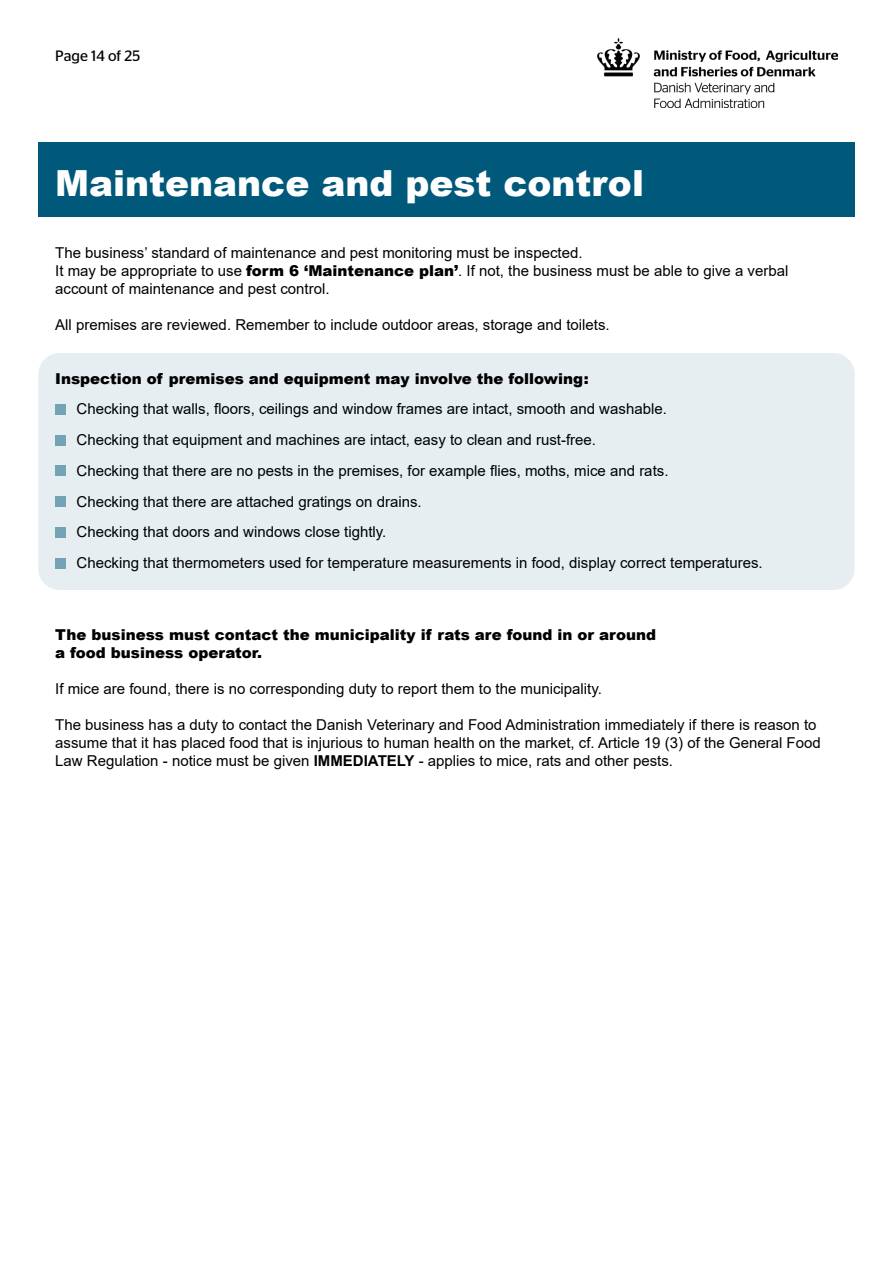
<style>
.page{position:relative;width:893px;height:1263px;background:#fff}
.page>*{position:absolute;margin:0;border:0;box-sizing:border-box;transform-origin:0 0}
.rubrik{font:900 36px "Arial";color:#fff}
.brød{font:15px/18px "Arial";color:#000}
.brød-2{font:900 15px/18px "Arial";color:#000}
.t1{font:15px "Stag Sans";color:#000}
.s1{font-weight:900}
.s2{font-weight:700}
</style>
<div class="page">
<div style="left:38px;top:353px;width:817px;height:237px;background:#e6eef1;border-radius:21px"></div>
<img style="left:598px;top:38px;width:240px;height:70px">
<div style="left:38px;top:142px;width:817px;height:75px;background:#00587a"></div>
<div style="left:55px;top:404px;width:10px;height:10px;background:#73a3b5"></div>
<div style="left:55px;top:435px;width:10px;height:10px;background:#73a3b5"></div>
<div style="left:55px;top:466px;width:10px;height:10px;background:#73a3b5"></div>
<div style="left:55px;top:496px;width:10px;height:11px;background:#73a3b5"></div>
<div style="left:55px;top:527px;width:10px;height:10px;background:#73a3b5"></div>
<div style="left:55px;top:558px;width:10px;height:10px;background:#73a3b5"></div>
<p class="t1" style="left:55px;top:47px;width:86px">Page 14 of 25</p>
<h2 class="rubrik" style="left:55px;top:157px;width:590px">Maintenance and pest control</h2>
<p class="brød" style="left:55px;top:243px;width:529px">The business’ standard of maintenance and pest monitoring must be inspected.</p>
<p class="brød" style="left:55px;top:261px;width:735px">It may be appropriate to use <span class="s1">form 6 ‘Maintenance plan’</span>. If not, the business must be able to give a verbal account of maintenance and pest control.</p>
<p class="brød" style="left:55px;top:315px;width:556px">All premises are reviewed. Remember to include outdoor areas, storage and toilets.</p>
<p class="brød-2" style="left:55px;top:369px;width:535px">Inspection of premises and equipment may involve the following:</p>
<p class="brød" style="left:77px;top:400px;width:592px">Checking that walls, floors, ceilings and window frames are intact, smooth and washable.</p>
<p class="brød" style="left:77px;top:431px;width:521px">Checking that equipment and machines are intact, easy to clean and rust-free.</p>
<p class="brød" style="left:77px;top:461px;width:593px">Checking that there are no pests in the premises, for example flies, moths, mice and rats.</p>
<p class="brød" style="left:77px;top:492px;width:347px">Checking that there are attached gratings on drains.</p>
<p class="brød" style="left:77px;top:523px;width:311px">Checking that doors and windows close tightly.</p>
<p class="brød" style="left:77px;top:554px;width:688px">Checking that thermometers used for temperature measurements in food, display correct temperatures.</p>
<p class="brød-2" style="left:55px;top:625px;width:602px">The business must contact the municipality if rats are found in or around a food business operator.</p>
<p class="brød" style="left:55px;top:680px;width:548px">If mice are found, there is no corresponding duty to report them to the municipality.</p>
<p class="brød" style="left:55px;top:716px;width:767px">The business has a duty to contact the Danish Veterinary and Food Administration immediately if there is reason to assume that it has placed food that is injurious to human health on the market, cf. Article 19 (3) of the General Food<br>Law Regulation - notice must be given <span class="s2">IMMEDIATELY</span> - applies to mice, rats and other pests.</p>
</div>
